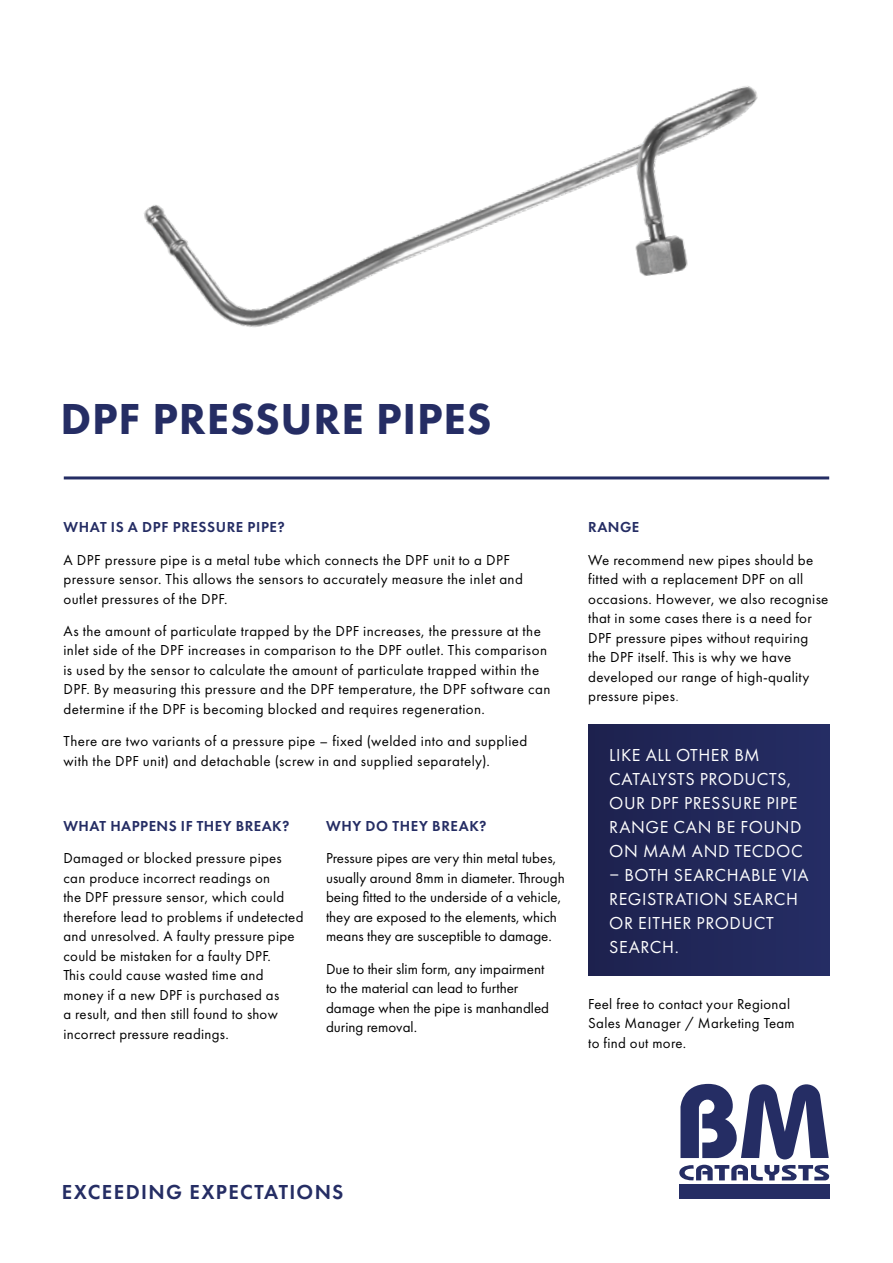
<style>
.page{position:relative;width:893px;height:1263px;background:#fff}
.page>*{position:absolute;margin:0;border:0;box-sizing:border-box;transform-origin:0 0}
.t1{font:800 45px "Futura PT";letter-spacing:.015em;color:#252d64}
.t2{font:600 21px "Futura PT";letter-spacing:.065em;color:#252d64}
.t3{font:18px/24px "Futura PT";letter-spacing:.03em;color:#fff}
.t4{font:15px/19.5px "Futura PT";letter-spacing:.02em;color:#000}
.t5{font:15px/19.5px "Futura PT";color:#000}
.t6{font:600 15px "Futura PT";letter-spacing:.035em;color:#252d64}
.s1{color:#575756}
</style>
<div class="page">
<svg style="left:679px;top:1084px;width:150px;height:96px"></svg>
<div style="left:679px;top:1184px;width:150px;height:15px;background:#252d64"></div>
<img style="left:144px;top:86px;width:614px;height:241px">
<hr style="left:64px;top:476px;width:765px;height:3px;background:#252d64">
<div style="left:588px;top:724px;width:241px;height:251px;background:#212759"></div>
<h1 class="t1" style="left:61px;top:391px;width:433px">DPF PRESSURE PIPES</h1>
<p class="t6" style="left:64px;top:518px;width:223px">WHAT IS A DPF PRESSURE PIPE?</p>
<p class="t4" style="left:63px;top:550px;width:461px">A DPF pressure pipe is a metal tube which connects the DPF unit to a DPF pressure sensor. This allows the sensors to accurately measure the inlet and outlet pressures of the DPF.</p>
<p class="t4" style="left:63px;top:621px;width:488px">As the amount of particulate trapped by the DPF increases, the pressure at the inlet side of the DPF increases in comparison to the DPF outlet. This comparison is used by the sensor to calculate the amount of particulate trapped within the DPF. By measuring this pressure and the DPF temperature, the DPF software can determine if the DPF is becoming blocked and requires regeneration.</p>
<p class="t4" style="left:63px;top:731px;width:465px">There are two variants of a pressure pipe – fixed (welded into and supplied with the DPF unit) and detachable (screw in and supplied separately).</p>
<p class="t6" style="left:64px;top:816px;width:228px">WHAT HAPPENS IF THEY BREAK?</p>
<p class="t4" style="left:63px;top:848px;width:242px">Damaged or blocked pressure pipes can produce incorrect readings on<br>the DPF pressure sensor, which could therefore lead to problems if undetected and unresolved. A faulty pressure pipe could be mistaken for a faulty DPF.<br>This could cause wasted time and money if a new DPF is purchased as<br>a result, and then still found to show incorrect pressure readings.</p>
<p class="t6" style="left:326px;top:816px;width:162px">WHY DO THEY BREAK?</p>
<p class="t5" style="left:326px;top:848px;width:240px">Pressure pipes are very thin metal tubes, usually around 8mm in diameter. Through being fitted to the underside of a vehicle, they are exposed to the elements, which means they are susceptible to damage.</p>
<p class="t5" style="left:326px;top:959px;width:225px">Due to their slim form, any impairment to the material can lead to further damage when the pipe is manhandled during removal.</p>
<p class="t6" style="left:588px;top:518px;width:53px">RANGE</p>
<p class="t4" style="left:588px;top:550px;width:242px">We recommend new pipes should be fitted with a replacement DPF on all occasions. However, we also recognise that in some cases there is a need for DPF pressure pipes without requiring the DPF itself. This is why we have developed our range of high-quality pressure pipes<span class="s1">.</span></p>
<p class="t3" style="left:609px;top:743px;width:195px">LIKE ALL OTHER BM<br>CATALYSTS PRODUCTS,<br>OUR DPF PRESSURE PIPE<br>RANGE CAN BE FOUND<br>ON MAM AND TECDOC</p>
<p class="t3" style="left:609px;top:863px;width:201px">– BOTH SEARCHABLE VIA<br>REGISTRATION SEARCH<br>OR EITHER PRODUCT<br>SEARCH.</p>
<p class="t4" style="left:588px;top:994px;width:208px">Feel free to contact your Regional<br>Sales Manager / Marketing Team to find out more.</p>
<h2 class="t2" style="left:62px;top:1179px;width:283px">EXCEEDING EXPECTATIONS</h2>
</div>
